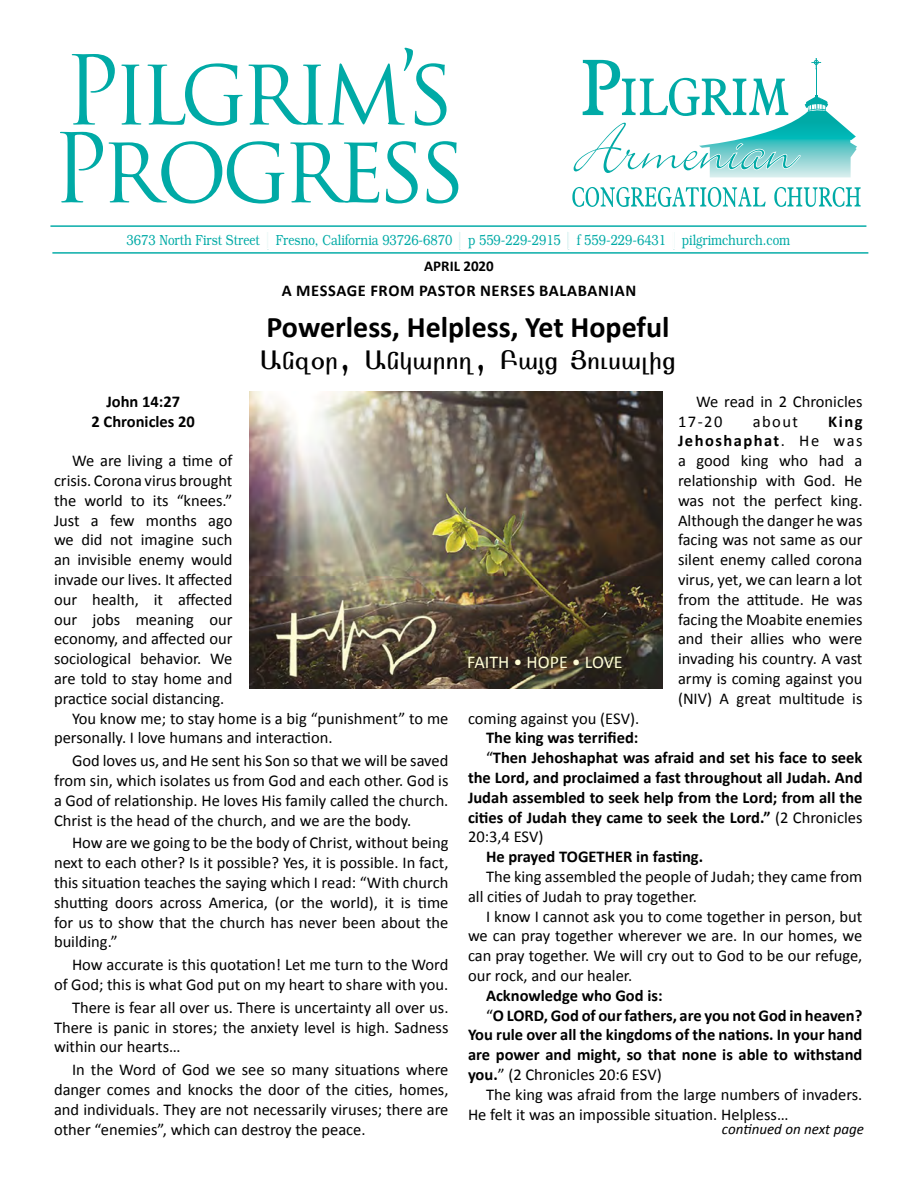
<style>
.page{position:relative;width:918px;height:1188px;background:#fff}
.page>*{position:absolute;margin:0;border:0;box-sizing:border-box;transform-origin:0 0}
.t1{font:93.45px/77.8px "Trajan Pro";letter-spacing:-.06em;color:#00aaa6;scale:.94 1}
.t2{font:87.6px/73.1px "Trajan Pro";letter-spacing:-.06em;color:#00aaa6}
.t3{font:700 30px "Calibri";color:#000}
.t4{font:27px "Arasan";color:#000}
.t5{font:18px "Calibri";color:#fffcd5}
.t6{font:16.5px/19.8px "Calibri";color:#000;text-align:justify}
.t7{font:700 16.5px/19.8px "Calibri";color:#000;text-align:center}
.t8{font:700 16.5px "Calibri";letter-spacing:.04em;color:#000}
.t9{font:italic 15px "Calibri";color:#000}
.t10{font:700 15px "Calibri";color:#000}
.t11{font:300 14.55px "Bookman";color:#00aaa6;scale:.8 1}
.s1{font-size:17.55px}
.s2{font-weight:700}
.s3{font-weight:400}
</style>
<div class="page">
<hr style="left:50px;top:225px;width:816px;height:2px;background:#00aaa6">
<hr style="left:52px;top:252px;width:816px;height:2px;background:#00aaa6">
<svg style="left:572px;top:187px;width:194px;height:20px"></svg>
<svg style="left:774px;top:187px;width:87px;height:20px"></svg>
<svg style="left:573px;top:58px;width:284px;height:119px"></svg>
<img style="left:249px;top:392px;width:414px;height:296px">
<h2 class="t2" style="left:58px;top:50px;width:416px">Pilgrim’s<br>Progress</h2>
<p class="t11" style="left:127px;top:231px;width:831px">3673 North First Street <span class="s1">|</span> Fresno, California 93726-6870 <span class="s1">|</span> p 559-229-2915 <span class="s1">|</span> f 559-229-6431 <span class="s1">|</span> pilgrimchurch.com</p>
<h1 class="t1" style="left:52px;top:51px;width:442px">Pilgrim’s<br>Progress</h1>
<p class="t10" style="left:424px;top:256px;width:71px">APRIL 2020</p>
<p class="t8" style="left:282px;top:280px;width:273px">A Message from Pastor Nerses Balabanian</p>
<h3 class="t3" style="left:266px;top:308px;width:405px">Powerless, Helpless, Yet Hopeful</h3>
<h3 class="t4" style="left:260px;top:349px;width:417px">Anz0r5 Angaro.5 Pa3x #ovsalix</h3>
<p class="t7" style="left:92px;top:391px;width:105px">John 14:27<br>2 Chronicles 20</p>
<p class="t6" style="left:72px;top:451px;width:162px">We are living a time of</p>
<p class="t6" style="left:54px;top:471px;width:180px">crisis. Corona virus brought</p>
<p class="t6" style="left:54px;top:491px;width:180px">the world to its “knees.”</p>
<p class="t6" style="left:54px;top:510px;width:180px">Just a few months ago</p>
<p class="t6" style="left:54px;top:530px;width:180px">we did not imagine such</p>
<p class="t6" style="left:54px;top:550px;width:180px">an invisible enemy would</p>
<p class="t6" style="left:54px;top:570px;width:180px">invade our lives. It affected</p>
<p class="t6" style="left:54px;top:590px;width:180px">our health, it affected</p>
<p class="t6" style="left:54px;top:609px;width:180px">our jobs meaning our</p>
<p class="t6" style="left:54px;top:629px;width:180px">economy, and affected our</p>
<p class="t6" style="left:54px;top:649px;width:180px">sociological behavior. We</p>
<p class="t6" style="left:54px;top:669px;width:180px">are told to stay home and</p>
<p class="t6" style="left:54px;top:689px;width:172px">practice social distancing.</p>
<p class="t6" style="left:72px;top:708px;width:378px">You know me; to stay home is a big “punishment” to me</p>
<p class="t6" style="left:54px;top:728px;width:280px">personally. I love humans and interaction.</p>
<p class="t6" style="left:54px;top:751px;width:396px;text-indent:18px">God loves us, and He sent his Son so that we will be saved from sin, which isolates us from God and each other. God is a God of relationship. He loves His family called the church.<br>Christ is the head of the church, and we are the body.</p>
<p class="t6" style="left:54px;top:833px;width:396px;text-indent:18px">How are we going to be the body of Christ, without being next to each other? Is it possible? Yes, it is possible. In fact, this situation teaches the saying which I read: “With church shutting doors across America, (or the world), it is time for us to show that the church has never been about the building.”</p>
<p class="t6" style="left:54px;top:955px;width:396px;text-align:right">How accurate is this quotation! Let me turn to the Word<br>of God; this is what God put on my heart to share with you.</p>
<p class="t6" style="left:54px;top:998px;width:396px;text-indent:18px">There is fear all over us. There is uncertainty all over us.<br>There is panic in stores; the anxiety level is high. Sadness within our hearts…</p>
<p class="t6" style="left:54px;top:1060px;width:396px;text-indent:18px">In the Word of God we see so many situations where danger comes and knocks the door of the cities, homes, and individuals. They are not necessarily viruses; there are other “enemies”, which can destroy the peace.</p>
<p class="t5" style="left:467px;top:651px;width:157px">FAITH • HOPE • LOVE</p>
<p class="t6" style="left:678px;top:392px;width:186px;text-indent:18px">We read in 2 Chronicles<br>17-20</p>
<p class="t6" style="left:753px;top:411px;width:47px">about</p>
<p class="t6" style="left:678px;top:411px;width:186px;text-indent:150px"><span class="s2">King Jehoshaphat</span>. He was a good king who had a relationship with God. He was not the perfect king.<br>Although the danger he was facing was not same as our silent enemy called corona virus, yet, we can learn a lot from the attitude. He was facing the Moabite enemies and their allies who were invading his country. A vast army is coming against you (NIV) A great multitude is</p>
<p class="t6" style="left:468px;top:708px;width:173px">coming against you (ESV).</p>
<p class="t7" style="left:486px;top:728px;width:154px">The king was terrified:</p>
<p class="t7" style="left:486px;top:748px;width:378px"><span class="s3">“</span>Then Jehoshaphat was afraid and set his face to seek</p>
<p class="t7" style="left:468px;top:768px;width:396px">the Lord, and proclaimed a fast throughout all Judah. And</p>
<p class="t7" style="left:468px;top:788px;width:396px">Judah assembled to seek help from the Lord; from all the</p>
<p class="t7" style="left:468px;top:807px;width:396px">cities of Judah they came to seek the Lord.” <span class="s3">(2 Chronicles</span></p>
<p class="t6" style="left:468px;top:827px;width:77px">20:3,4 ESV)</p>
<p class="t7" style="left:486px;top:847px;width:219px">He prayed TOGETHER in fasting.</p>
<p class="t6" style="left:468px;top:867px;width:396px;text-indent:18px">The king assembled the people of Judah; they came from all cities of Judah to pray together.</p>
<p class="t6" style="left:468px;top:906px;width:396px;text-indent:18px">I know I cannot ask you to come together in person, but we can pray together wherever we are. In our homes, we can pray together. We will cry out to God to be our refuge, our rock, and our healer.</p>
<p class="t7" style="left:486px;top:986px;width:178px">Acknowledge who God is:</p>
<p class="t7" style="left:486px;top:1005px;width:378px"><span class="s3">“</span>O LORD, God of our fathers, are you not God in heaven?</p>
<p class="t7" style="left:468px;top:1025px;width:396px">You rule over all the kingdoms of the nations. In your hand</p>
<p class="t7" style="left:468px;top:1045px;width:396px">are power and might, so that none is able to withstand</p>
<p class="t6" style="left:468px;top:1065px;width:195px"><span class="s2">you.</span>” (2 Chronicles 20:6 ESV)</p>
<p class="t6" style="left:486px;top:1085px;width:378px">The king was afraid from the large numbers of invaders.</p>
<p class="t6" style="left:468px;top:1104px;width:322px">He felt it was an impossible situation. Helpless…</p>
<p class="t9" style="left:722px;top:1119px;width:144px">continued on next page</p>
</div>
